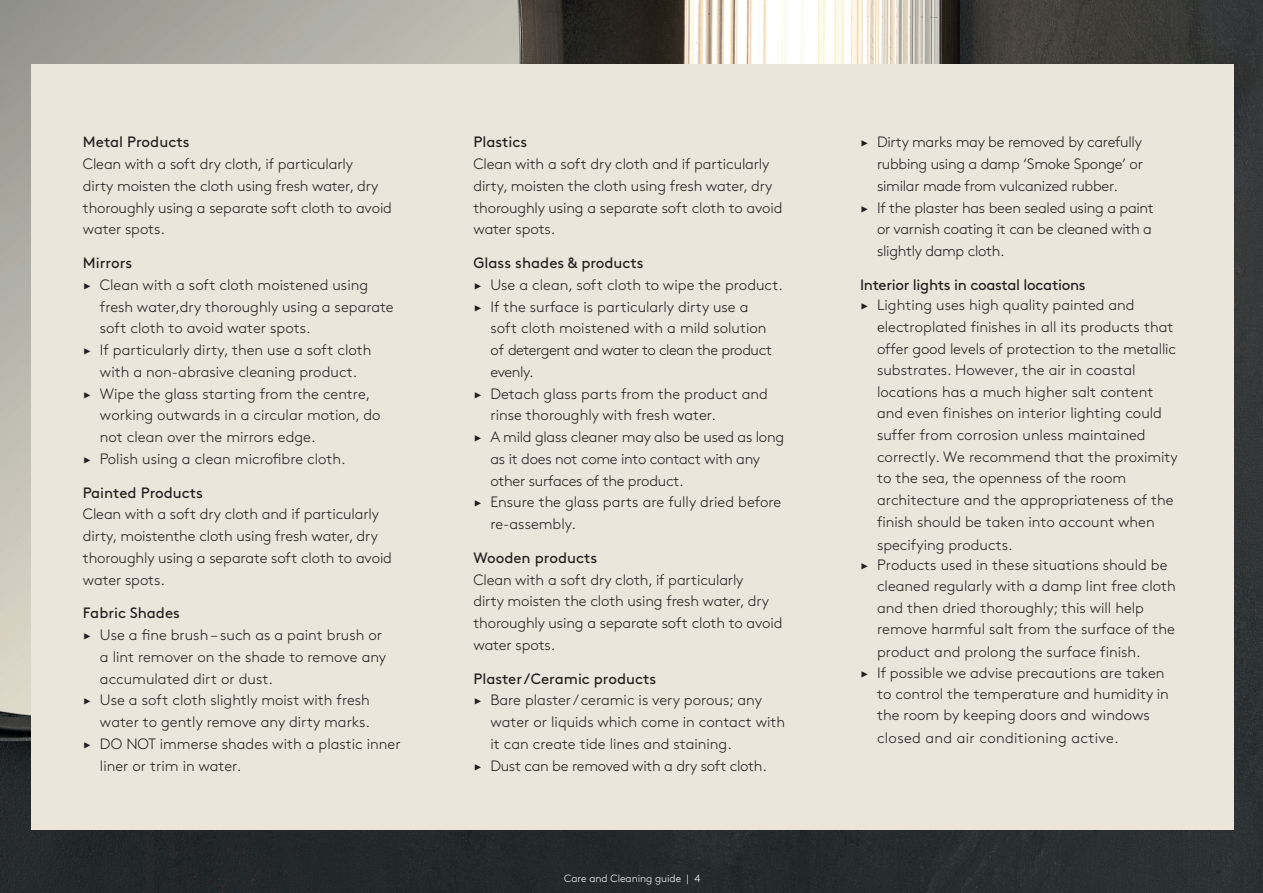
<style>
.page{position:relative;width:1263px;height:893px;background:#fff}
.page>*{position:absolute;margin:0;border:0;box-sizing:border-box;transform-origin:0 0}
.t1{font:300 15px/21.8px "Brown Pro";color:#231f20}
.t2{font:300 15px/21.8px "Brown Std";color:#231f20}
.t3{font:300 15px/21.8px "Brown Pro";letter-spacing:-.02em;color:#231f20}
.t4{font:300 15px/21.8px "Brown Std";letter-spacing:-.02em;color:#231f20}
.t5{font:15px "Brown Pro";color:#231f20}
.t6{font:15px "Brown Std";color:#231f20}
.t7{font:15px "Brown Pro";letter-spacing:-.02em;color:#231f20}
.t8{font:300 10.5px "Brown Std";color:#fff}
.s1{font-family:"Modern Pictograms";font-weight:400}
</style>
<div class="page">
<img style="left:0;top:0;width:1263px;height:893px">
<div style="left:32px;top:64px;width:1202px;height:765px;background:#ece5db"></div>
<p class="t5" style="left:83px;top:131px;width:108px">Metal Products</p>
<p class="t1" style="left:83px;top:152px;width:311px">Clean with a soft dry cloth, if particularly<br>dirty moisten the cloth using fresh water, dry thoroughly using a separate soft cloth to avoid water spots.</p>
<p class="t5" style="left:83px;top:251px;width:51px">Mirrors</p>
<p class="t1" style="left:100px;top:273px;width:295px;text-indent:-17px"><span class="s1">&gt;</span> Clean with a soft cloth moistened using fresh water,dry thoroughly using a separate soft cloth to avoid water spots.</p>
<p class="t1" style="left:83px;top:338px;width:290px;text-align:center"><span class="s1">&gt;</span> If particularly dirty, then use a soft cloth with a non-abrasive cleaning product.</p>
<p class="t1" style="left:100px;top:381px;width:282px;text-indent:-17px"><span class="s1">&gt;</span> Wipe the glass starting from the centre, working outwards in a circular motion, do not clean over the mirrors edge.</p>
<p class="t1" style="left:83px;top:447px;width:264px"><span class="s1">&gt;</span> Polish using a clean microfibre cloth.</p>
<p class="t5" style="left:83px;top:481px;width:122px">Painted Products</p>
<p class="t1" style="left:83px;top:502px;width:311px">Clean with a soft dry cloth and if particularly dirty, moistenthe cloth using fresh water, dry thoroughly using a separate soft cloth to avoid water spots.</p>
<p class="t6" style="left:83px;top:604px;width:99px">Fabric Shades</p>
<p class="t2" style="left:100px;top:624px;width:288px;text-indent:-17px"><span class="s1">&gt;</span> Use a fine brush – such as a paint brush or a lint remover on the shade to remove any accumulated dirt or dust.</p>
<p class="t2" style="left:83px;top:689px;width:289px;text-align:right"><span class="s1">&gt;</span> Use a soft cloth slightly moist with fresh water to gently remove any dirty marks.</p>
<p class="t2" style="left:100px;top:733px;width:302px;text-indent:-17px"><span class="s1">&gt;</span> DO NOT immerse shades with a plastic inner liner or trim in water.</p>
<p class="t6" style="left:473px;top:133px;width:55px">Plastics</p>
<p class="t2" style="left:473px;top:153px;width:311px">Clean with a soft dry cloth and if particularly dirty, moisten the cloth using fresh water, dry thoroughly using a separate soft cloth to avoid water spots.</p>
<p class="t6" style="left:473px;top:254px;width:172px">Glass shades &amp; products</p>
<p class="t2" style="left:473px;top:274px;width:311px"><span class="s1">&gt;</span> Use a clean, soft cloth to wipe the product.</p>
<p class="t2" style="left:490px;top:296px;width:283px;text-indent:-17px"><span class="s1">&gt;</span> If the surface is particularly dirty use a soft cloth moistened with a mild solution of detergent and water to clean the product evenly.</p>
<p class="t2" style="left:490px;top:383px;width:279px;text-indent:-17px"><span class="s1">&gt;</span> Detach glass parts from the product and rinse thoroughly with fresh water.</p>
<p class="t4" style="left:490px;top:426px;width:295px;text-indent:-17px"><span class="s1">&gt;</span> A mild glass cleaner may also be used as long as it does not come into contact with any other surfaces of the product.</p>
<p class="t2" style="left:490px;top:491px;width:292px;text-indent:-17px"><span class="s1">&gt;</span> Ensure the glass parts are fully dried before re-assembly.</p>
<p class="t5" style="left:473px;top:546px;width:125px">Wooden products</p>
<p class="t1" style="left:473px;top:567px;width:311px">Clean with a soft dry cloth, if particularly<br>dirty moisten the cloth using fresh water, dry thoroughly using a separate soft cloth to avoid water spots.</p>
<p class="t5" style="left:473px;top:667px;width:184px">Plaster /Ceramic products</p>
<p class="t1" style="left:490px;top:688px;width:296px;text-indent:-17px"><span class="s1">&gt;</span> Bare plaster / ceramic is very porous; any water or liquids which come in contact with it can create tide lines and staining.</p>
<p class="t3" style="left:473px;top:753px;width:295px"><span class="s1">&gt;</span> Dust can be removed with a dry soft cloth.</p>
<p class="t8" style="left:564px;top:873px;width:138px">Care and Cleaning guide | 4</p>
<p class="t1" style="left:877px;top:130px;width:267px;text-align:justify;text-indent:-17px"><span class="s1">&gt;</span> Dirty marks may be removed by carefully rubbing using a damp ‘Smoke Sponge’ or similar made from vulcanized rubber.</p>
<p class="t3" style="left:877px;top:195px;width:278px;text-indent:-17px"><span class="s1">&gt;</span> If the plaster has been sealed using a paint or varnish coating it can be cleaned with a slightly damp cloth.</p>
<p class="t7" style="left:860px;top:273px;width:227px">Interior lights in coastal locations</p>
<p class="t1" style="left:877px;top:293px;width:302px;text-indent:-17px"><span class="s1">&gt;</span> Lighting uses high quality painted and electroplated finishes in all its products that offer good levels of protection to the metallic substrates. However, the air in coastal locations has a much higher salt content and even finishes on interior lighting could suffer from corrosion unless maintained correctly. We recommend that the proximity to the sea, the openness of the room architecture and the appropriateness of the finish should be taken into account when specifying products.</p>
<p class="t1" style="left:877px;top:553px;width:300px;text-indent:-17px"><span class="s1">&gt;</span> Products used in these situations should be cleaned regularly with a damp lint free cloth and then dried thoroughly; this will help remove harmful salt from the surface of the product and prolong the surface finish.</p>
<p class="t1" style="left:877px;top:660px;width:293px;text-indent:-17px"><span class="s1">&gt;</span> If possible we advise precautions are taken to control the temperature and humidity in the room by keeping doors and windows closed and air conditioning active.</p>
</div>
